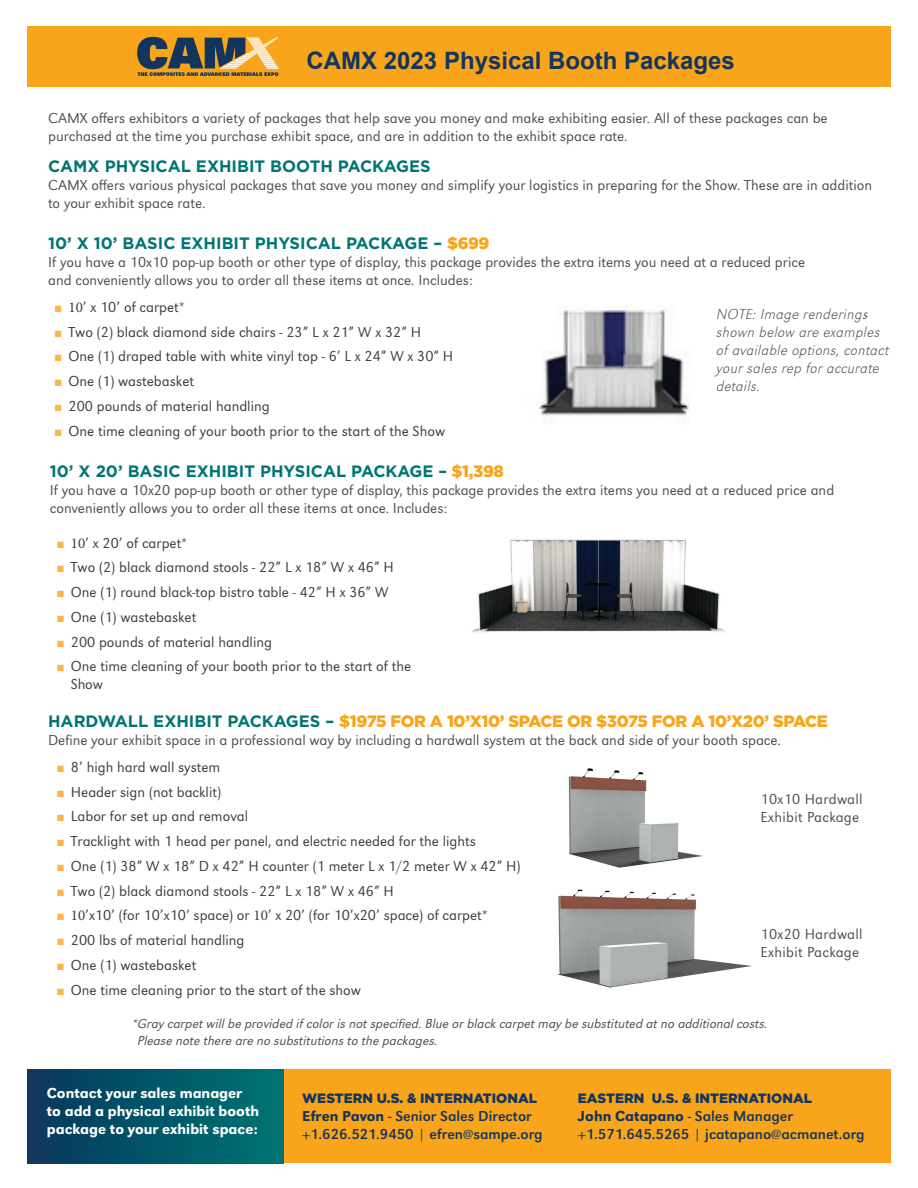
<style>
.page{position:relative;width:918px;height:1188px;background:#fff}
.page>*{position:absolute;margin:0;border:0;box-sizing:border-box;transform-origin:0 0}
.t1{font:700 24px "Arial";color:#14355c}
.t2{font:700 16.5px "Gotham";color:#007573}
.t3{font:900 16.5px "Gotham";letter-spacing:-.02em;color:#f9a51b}
.t4{font:300 15px/17.7px "URW Grotesk";color:#3e3e3f}
.t5{font:300 15px/18px "URW Grotesk";color:#4d4f51}
.t6{font:15px/18px "URW Grotesk";color:#14355c}
.t7{font:italic 300 expanded 15px/18px "URW Grotesk";letter-spacing:.02em;color:#4d4f51}
.t8{font:500 15px/18px "URW Grotesk";color:#fff}
.t9{font:300 15px/18px "URW Grotesk";letter-spacing:.02em;color:#4d4f51}
.t10{font:italic 300 13.5px/16.2px "URW Grotesk";color:#4d4f51}
.t11{font:900 13.5px "Gotham";color:#14355c}
.s1{font-weight:900;color:#f9a51b}
.s2{font-family:"Arial Narrow";font-weight:400;font-size:13.5px;color:#fcb54c}
.s3{font-family:"Minion Pro";font-weight:400}
.s4{font-family:"Minion Pro";font-weight:400;font-stretch:normal}
.s5{font-weight:700;color:#007573}
.s6{font-weight:500}
</style>
<div class="page">
<div style="left:27px;top:26px;width:864px;height:61px;background:#f9a51b"></div>
<img style="left:471px;top:539px;width:254px;height:94px">
<img style="left:539px;top:309px;width:150px;height:113px">
<div style="left:183px;top:1070px;width:708px;height:93px;background:#f9a51b"></div>
<div style="left:27px;top:1070px;width:257px;height:93px;background:linear-gradient(to right,#09375d,#007472)"></div>
<svg style="left:137px;top:37px;width:142px;height:39px"></svg>
<img style="left:557px;top:889px;width:195px;height:99px">
<img style="left:568px;top:768px;width:135px;height:100px">
<h1 class="t1" style="left:307px;top:44px;width:430px">CAMX 2023 Physical Booth Packages</h1>
<p class="t5" style="left:48px;top:109px;width:781px">CAMX offers exhibitors a variety of packages that help save you money and make exhibiting easier. All of these packages can be purchased at the time you purchase exhibit space, and are in addition to the exhibit space rate.</p>
<p class="t2" style="left:48px;top:155px;width:384px">CAMX PHYSICAL EXHIBIT BOOTH PACKAGES</p>
<p class="t5" style="left:48px;top:176px;width:826px">CAMX offers various physical packages that save you money and simplify your logistics in preparing for the Show. These are in addition to your exhibit space rate.</p>
<p class="t2" style="left:48px;top:232px;width:443px">10’ X 10’ BASIC EXHIBIT PHYSICAL PACKAGE – <span class="s1">$699</span></p>
<p class="t5" style="left:48px;top:253px;width:758px">If you have a 10x10 pop-up booth or other type of display, this package provides the extra items you need at a reduced price and conveniently allows you to order all these items at once. Includes:</p>
<p class="t4" style="left:55px;top:298px;width:131px"><span class="s2">■</span> <span class="s3">10</span>’ x 10’ of carpet*</p>
<p class="t4" style="left:55px;top:323px;width:368px"><span class="s2">■</span> Two (2) black diamond side chairs - 23” L x 21” W x 32” H</p>
<p class="t4" style="left:55px;top:348px;width:400px"><span class="s2">■</span> One (1) draped table with white vinyl top - 6’ L x 24” W x 30” H</p>
<p class="t4" style="left:55px;top:372px;width:140px"><span class="s2">■</span> One (1) wastebasket</p>
<p class="t4" style="left:55px;top:397px;width:216px"><span class="s2">■</span> 200 pounds of material handling</p>
<p class="t4" style="left:55px;top:422px;width:392px"><span class="s2">■</span> One time cleaning of your booth prior to the start of the Show</p>
<p class="t7" style="left:717px;top:305px;width:174px">NOTE: Image rendering<span class="s4">s </span>shown below are examples of available options, contact your sales rep for accurate details.</p>
<p class="t2" style="left:50px;top:461px;width:456px">10’ X 20’ BASIC EXHIBIT PHYSICAL PACKAGE – <span class="s1">$1,398</span></p>
<p class="t5" style="left:50px;top:481px;width:786px">If you have a 10x20 pop-up booth or other type of display, this package provides the extra items you need at a reduced price and conveniently allows you to order all these items at once. Includes:</p>
<p class="t4" style="left:57px;top:534px;width:132px"><span class="s2">■</span> <span class="s3">10</span>’ x 20’ of carpet*</p>
<p class="t4" style="left:57px;top:559px;width:338px"><span class="s2">■</span> Two (2) black diamond stools - 22” L x 18” W x 46” H</p>
<p class="t4" style="left:57px;top:583px;width:333px"><span class="s2">■</span> One (1) round black-top bistro table - 42” H x 36” W</p>
<p class="t4" style="left:57px;top:608px;width:140px"><span class="s2">■</span> One (1) wastebasket</p>
<p class="t4" style="left:57px;top:633px;width:216px"><span class="s2">■</span> 200 pounds of material handling</p>
<p class="t4" style="left:71px;top:658px;width:342px;text-indent:-14px"><span class="s2">■</span> One time cleaning of your booth prior to the start of the<br>Show</p>
<p class="t3" style="left:48px;top:710px;width:781px"><span class="s5">HARDWALL EXHIBIT PACKAGES –</span> $1975 FOR A 10’X10’ SPACE OR $3075 FOR A 10’X20’ SPACE</p>
<p class="t5" style="left:48px;top:731px;width:734px">Define your exhibit space in a professional way by including a hardwall system at the back and side of your booth space.</p>
<p class="t4" style="left:57px;top:758px;width:164px"><span class="s2">■</span> 8’ high hard wall system</p>
<p class="t4" style="left:57px;top:783px;width:165px"><span class="s2">■</span> Header sign (not backlit)</p>
<p class="t4" style="left:57px;top:808px;width:192px"><span class="s2">■</span> Labor for set up and removal</p>
<p class="t4" style="left:57px;top:832px;width:420px"><span class="s2">■</span> Tracklight with 1 head per panel, and electric needed for the lights</p>
<p class="t4" style="left:57px;top:857px;width:465px"><span class="s2">■</span> One (1) 38” W x 18” D x 42” H counter (1 meter L x 1/2 meter W x 42” H)</p>
<p class="t4" style="left:57px;top:882px;width:338px"><span class="s2">■</span> Two (2) black diamond stools - 22” L x 18” W x 46” H</p>
<p class="t4" style="left:57px;top:907px;width:432px"><span class="s2">■</span> <span class="s3">10</span>’x10’ (for 10’x10’ space) or <span class="s3">10</span>’ x 20’ (for 10’x20’ space) of carpet*</p>
<p class="t4" style="left:57px;top:931px;width:189px"><span class="s2">■</span> 200 lbs of material handling</p>
<p class="t4" style="left:57px;top:956px;width:140px"><span class="s2">■</span> One (1) wastebasket</p>
<p class="t4" style="left:57px;top:981px;width:305px"><span class="s2">■</span> One time cleaning prior to the start of the show</p>
<p class="t10" style="left:138px;top:1016px;width:632px;text-indent:-5px">*Gray carpet will be provided if color is not specified. Blue or black carpet may be substituted at no additional costs.<br>Please note there are no substitutions to the packages.</p>
<p class="t9" style="left:761px;top:790px;width:103px">10x10 Hardwall<br>Exhibit Package</p>
<p class="t9" style="left:761px;top:925px;width:103px">10x20 Hardwall<br>Exhibit Package</p>
<p class="t8" style="left:47px;top:1084px;width:214px">Contact your sales manager to add a physical exhibit booth package to your exhibit space:</p>
<p class="t11" style="left:302px;top:1089px;width:236px">WESTERN U.S. &amp; INTERNATIONAL</p>
<p class="t6" style="left:302px;top:1107px;width:242px"><span class="s6">Efren Pavon</span> - Senior Sales Director +1.626.521.9450 | efren@sampe.org</p>
<p class="t11" style="left:578px;top:1089px;width:236px">EASTERN U.S. &amp; INTERNATIONAL</p>
<p class="t6" style="left:578px;top:1107px;width:288px"><span class="s6">John Catapano</span> - Sales Manager +1.571.645.5265 | jcatapano@acmanet.org</p>
</div>
